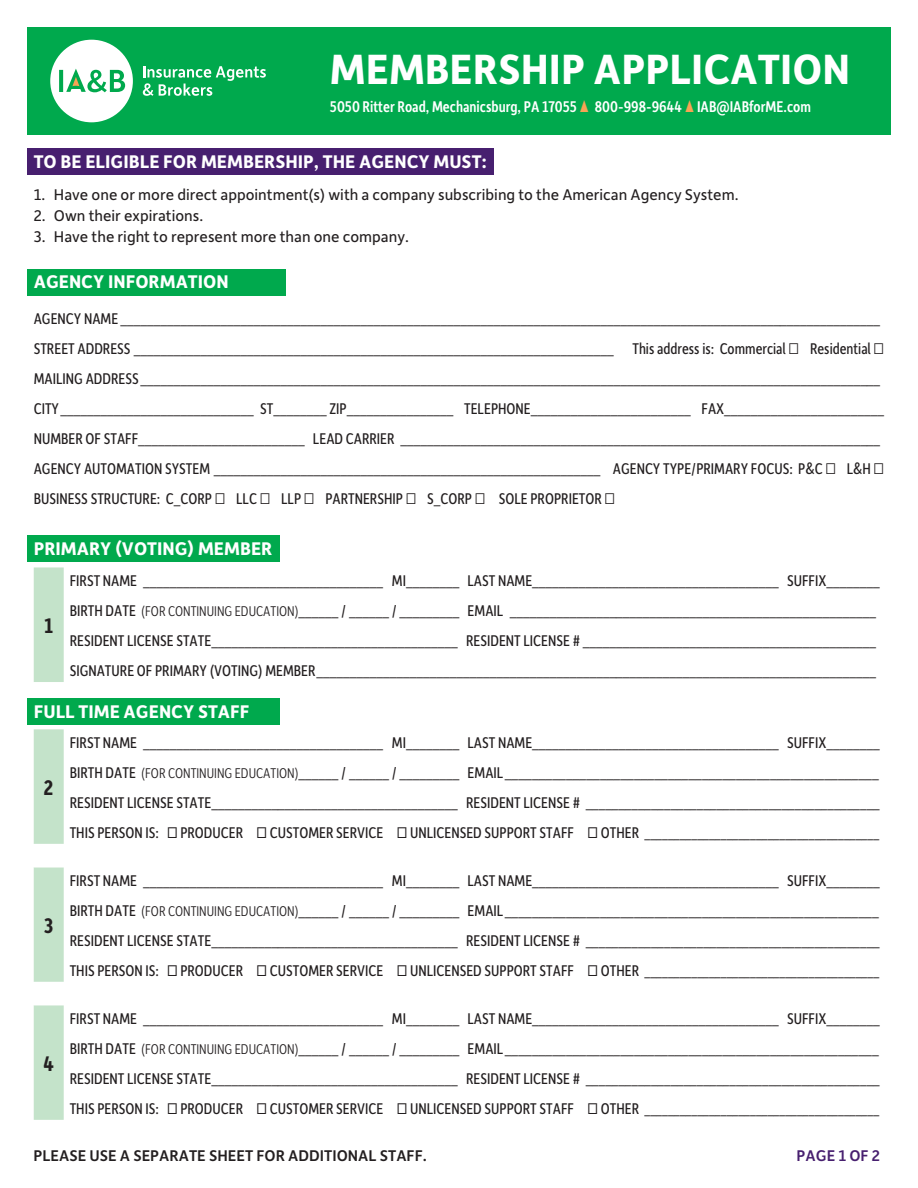
<style>
.page{position:relative;width:918px;height:1188px;background:#fff}
.page>*{position:absolute;margin:0;border:0;box-sizing:border-box;transform-origin:0 0}
.t1{font:700 45px "Depot New";color:#fff}
.t2{font:700 22.5px "Depot New Condensed";color:#231f20}
.t3{font:700 19.5px "Depot New";color:#fff}
.t4{font:16.5px/30px "Depot New Condensed";color:#231f20;text-align:justify}
.t5{font:16.5px "Depot New";color:#231f20}
.t6{font:500 16.5px "Depot New Condensed";color:#fff}
.t7{font:500 16.5px "Depot New";color:#231f20}
.t8{font:500 16.5px "Depot New";color:#471f6f}
.s1{font-weight:400;font-size:18px;color:#f8a355}
.s2{font-weight:300}
.s3{font-weight:300;font-size:15px}
</style>
<div class="page">
<div style="left:27px;top:27px;width:864px;height:108px;background:#00a94d"></div>
<svg style="left:50px;top:40px;width:83px;height:82px"></svg>
<svg style="left:143px;top:66px;width:123px;height:30px"></svg>
<div style="left:27px;top:148px;width:467px;height:26px;background:#471f6f"></div>
<div style="left:27px;top:269px;width:259px;height:26px;background:#00a94d"></div>
<svg style="left:34px;top:567px;width:30px;height:553px;background:#cbe6d0"></svg>
<div style="left:27px;top:536px;width:252px;height:26px;background:#00a94d"></div>
<div style="left:27px;top:699px;width:252px;height:26px;background:#00a94d"></div>
<h1 class="t1" style="left:330px;top:40px;width:522px">MEMBERSHIP APPLICATION</h1>
<p class="t6" style="left:330px;top:96px;width:483px">5050 Ritter Road, Mechanicsburg, PA 17055 <span class="s1">▲</span> 800-998-9644 <span class="s1">▲</span> IAB@IABforME.com</p>
<p class="t3" style="left:34px;top:148px;width:455px">TO BE ELIGIBLE FOR MEMBERSHIP, THE AGENCY MUST:</p>
<p class="t5" style="left:34px;top:184px;width:706px">1. Have one or more direct appointment(s) with a company subscribing to the American Agency System.</p>
<p class="t5" style="left:34px;top:205px;width:171px">2. Own their expirations.</p>
<p class="t5" style="left:34px;top:226px;width:377px">3. Have the right to represent more than one company.</p>
<p class="t3" style="left:34px;top:269px;width:196px">AGENCY INFORMATION</p>
<p class="t4" style="left:34px;top:303px;width:852px;text-align:left">AGENCY NAME __________________________________________________________________________________________________________________ STREET ADDRESS ________________________________________________________________________ This address is: Commercial <span class="s2">□</span> Residential <span class="s2">□ </span>MAILING ADDRESS_______________________________________________________________________________________________________________ CITY_____________________________ ST________ ZIP________________ TELEPHONE________________________ FAX________________________ NUMBER OF STAFF_________________________ LEAD CARRIER ________________________________________________________________________ AGENCY AUTOMATION SYSTEM __________________________________________________________ AGENCY TYPE/PRIMARY FOCUS: P&amp;C <span class="s2">□</span> L&amp;H <span class="s2">□ </span>BUSINESS STRUCTURE: C_CORP <span class="s2">□</span> LLC <span class="s2">□</span> LLP <span class="s2">□</span> PARTNERSHIP <span class="s2">□</span> S_CORP <span class="s2">□</span> SOLE PROPRIETOR <span class="s2">□</span></p>
<p class="t3" style="left:34px;top:536px;width:240px">PRIMARY (VOTING) MEMBER</p>
<h2 class="t2" style="left:44px;top:611px;width:10px">1</h2>
<p class="t4" style="left:70px;top:565px;width:812px;text-align:left">FIRST NAME ____________________________________ MI________ LAST NAME_____________________________________ SUFFIX________ BIRTH DATE <span class="s3">(FOR CONTINUING EDUCATION)</span>______ / ______ / _________ EMAIL _______________________________________________________ RESIDENT LICENSE STATE_____________________________________ RESIDENT LICENSE # ____________________________________________ SIGNATURE OF PRIMARY (VOTING) MEMBER____________________________________________________________________________________</p>
<p class="t3" style="left:34px;top:699px;width:217px">FULL TIME AGENCY STAFF</p>
<h2 class="t2" style="left:44px;top:773px;width:11px">2</h2>
<h2 class="t2" style="left:44px;top:911px;width:11px">3</h2>
<h2 class="t2" style="left:43px;top:1049px;width:12px">4</h2>
<p class="t4" style="left:70px;top:727px;width:812px">FIRST NAME ____________________________________ MI________ LAST NAME_____________________________________ SUFFIX________ BIRTH DATE <span class="s3">(FOR CONTINUING EDUCATION)</span>______ / ______ / _________ EMAIL_______________________________________________________ RESIDENT LICENSE STATE_____________________________________ RESIDENT LICENSE # _____________________________________________ THIS PERSON IS: □ PRODUCER □ CUSTOMER SERVICE □ UNLICENSED SUPPORT STAFF □ OTHER ________________________________________</p>
<p class="t4" style="left:70px;top:865px;width:812px">FIRST NAME ____________________________________ MI________ LAST NAME_____________________________________ SUFFIX________ BIRTH DATE <span class="s3">(FOR CONTINUING EDUCATION)</span>______ / ______ / _________ EMAIL_______________________________________________________ RESIDENT LICENSE STATE_____________________________________ RESIDENT LICENSE # _____________________________________________ THIS PERSON IS: □ PRODUCER □ CUSTOMER SERVICE □ UNLICENSED SUPPORT STAFF □ OTHER ________________________________________</p>
<p class="t4" style="left:70px;top:1003px;width:812px">FIRST NAME ____________________________________ MI________ LAST NAME_____________________________________ SUFFIX________ BIRTH DATE <span class="s3">(FOR CONTINUING EDUCATION)</span>______ / ______ / _________ EMAIL_______________________________________________________ RESIDENT LICENSE STATE_____________________________________ RESIDENT LICENSE # _____________________________________________ THIS PERSON IS: □ PRODUCER □ CUSTOMER SERVICE □ UNLICENSED SUPPORT STAFF □ OTHER ________________________________________</p>
<p class="t7" style="left:34px;top:1145px;width:395px">PLEASE USE A SEPARATE SHEET FOR ADDITIONAL STAFF.</p>
<p class="t8" style="left:797px;top:1145px;width:85px">PAGE 1 OF 2</p>
</div>
